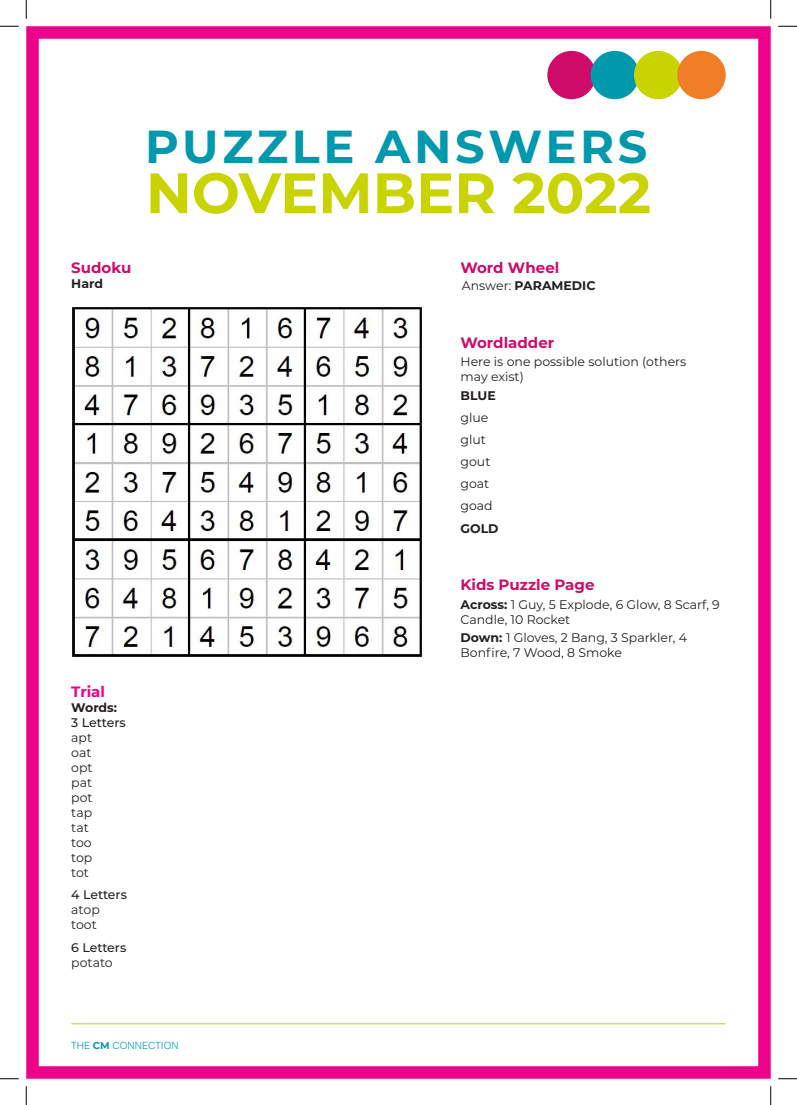
<style>
.page{position:relative;width:797px;height:1105px;background:#fff}
.page>*{position:absolute;margin:0;border:0;box-sizing:border-box;transform-origin:0 0}
.t1{font:700 56.88px "Montserrat";color:#c8d300}
.t2{font:700 46.25px "Montserrat";letter-spacing:.08em;color:#0098ad}
.t3{font:700 15px "Montserrat";color:#cf0b6a}
.t4{font:700 15px "Montserrat";color:#ed028c}
.t5{font:12.5px/15px "Montserrat";color:#231f20}
.t6{font:700 12.5px "Montserrat";color:#231f20}
.t7{font:500 12.5px "Montserrat";letter-spacing:-.005em;color:#231f20}
.t8{font:300 10px "Arial MT Std";color:#0098ad}
.s1{font-weight:400}
.s2{font-weight:700}
.s3{font-family:"Montserrat";font-weight:700}
</style>
<div class="page">
<div style="left:26px;top:26px;width:744px;height:1053px;border:12px solid #ed028c"></div>
<hr style="left:71px;top:1023px;width:654px;height:1px;background:#c8d300">
<div style="left:547px;top:51px;width:48px;height:48px;background:#cf0b6a;border-radius:50%"></div>
<div style="left:590px;top:51px;width:49px;height:48px;background:#0098ad;border-radius:50%"></div>
<div style="left:634px;top:51px;width:48px;height:48px;background:#c8d300;border-radius:50%"></div>
<div style="left:677px;top:51px;width:48px;height:48px;background:#ef7e26;border-radius:50%"></div>
<img style="left:72px;top:307px;width:350px;height:350px">
<svg style="left:0;top:25px;width:19px;height:2px"></svg>
<svg style="left:778px;top:25px;width:19px;height:2px"></svg>
<svg style="left:0;top:1078px;width:19px;height:1px"></svg>
<svg style="left:778px;top:1078px;width:19px;height:1px"></svg>
<svg style="left:25px;top:0;width:2px;height:19px"></svg>
<svg style="left:25px;top:1086px;width:2px;height:19px"></svg>
<svg style="left:770px;top:0;width:1px;height:19px"></svg>
<svg style="left:770px;top:1086px;width:1px;height:19px"></svg>
<p class="t2" style="left:145px;top:113px;width:503px">PUZZLE ANSWERS</p>
<p class="t1" style="left:146px;top:152px;width:507px">NOVEMBER 2022</p>
<p class="t3" style="left:71px;top:256px;width:62px">Sudoku</p>
<p class="t6" style="left:71px;top:274px;width:33px">Hard</p>
<p class="t4" style="left:71px;top:681px;width:35px">Trial</p>
<p class="t6" style="left:71px;top:699px;width:47px">Words:</p>
<p class="t7" style="left:71px;top:714px;width:56px">3 Letters</p>
<p class="t5" style="left:71px;top:730px;width:22px">apt</p>
<p class="t5" style="left:71px;top:745px;width:22px">oat</p>
<p class="t5" style="left:71px;top:760px;width:23px">opt</p>
<p class="t5" style="left:71px;top:775px;width:22px">pat</p>
<p class="t5" style="left:71px;top:790px;width:23px">pot</p>
<p class="t5" style="left:71px;top:805px;width:22px">tap</p>
<p class="t5" style="left:71px;top:820px;width:19px">tat</p>
<p class="t5" style="left:71px;top:835px;width:22px">too</p>
<p class="t5" style="left:71px;top:850px;width:23px">top</p>
<p class="t5" style="left:71px;top:865px;width:19px">tot</p>
<p class="t7" style="left:71px;top:886px;width:57px">4 Letters</p>
<p class="t5" style="left:71px;top:902px;width:30px">atop</p>
<p class="t5" style="left:71px;top:917px;width:27px">toot</p>
<p class="t7" style="left:71px;top:938px;width:57px">6 Letters</p>
<p class="t5" style="left:71px;top:954px;width:43px">potato</p>
<p class="t3" style="left:460px;top:256px;width:100px">Word Wheel</p>
<p class="t6" style="left:462px;top:277px;width:135px"><span class="s1">Answer:</span> PARAMEDIC</p>
<p class="t3" style="left:460px;top:332px;width:95px">Wordladder</p>
<p class="t5" style="left:460px;top:354px;width:227px">Here is one possible solution (others may exist)</p>
<p class="t6" style="left:460px;top:386px;width:37px">BLUE</p>
<p class="t5" style="left:460px;top:410px;width:29px">glue</p>
<p class="t5" style="left:460px;top:432px;width:27px">glut</p>
<p class="t5" style="left:460px;top:454px;width:31px">gout</p>
<p class="t5" style="left:460px;top:476px;width:30px">goat</p>
<p class="t5" style="left:460px;top:498px;width:34px">goad</p>
<p class="t6" style="left:460px;top:519px;width:40px">GOLD</p>
<p class="t3" style="left:460px;top:574px;width:135px">Kids Puzzle Page</p>
<p class="t5" style="left:460px;top:596px;width:261px"><span class="s2">Across:</span> 1 Guy, 5 Explode, 6 Glow, 8 Scarf, 9<br>Candle, 10 Rocket</p>
<p class="t5" style="left:460px;top:630px;width:228px"><span class="s2">Down:</span> 1 Gloves, 2 Bang, 3 Sparkler, 4<br>Bonfire, 7 Wood, 8 Smoke</p>
<p class="t8" style="left:71px;top:1040px;width:109px">THE <span class="s3">CM</span> CONNECTION</p>
</div>
